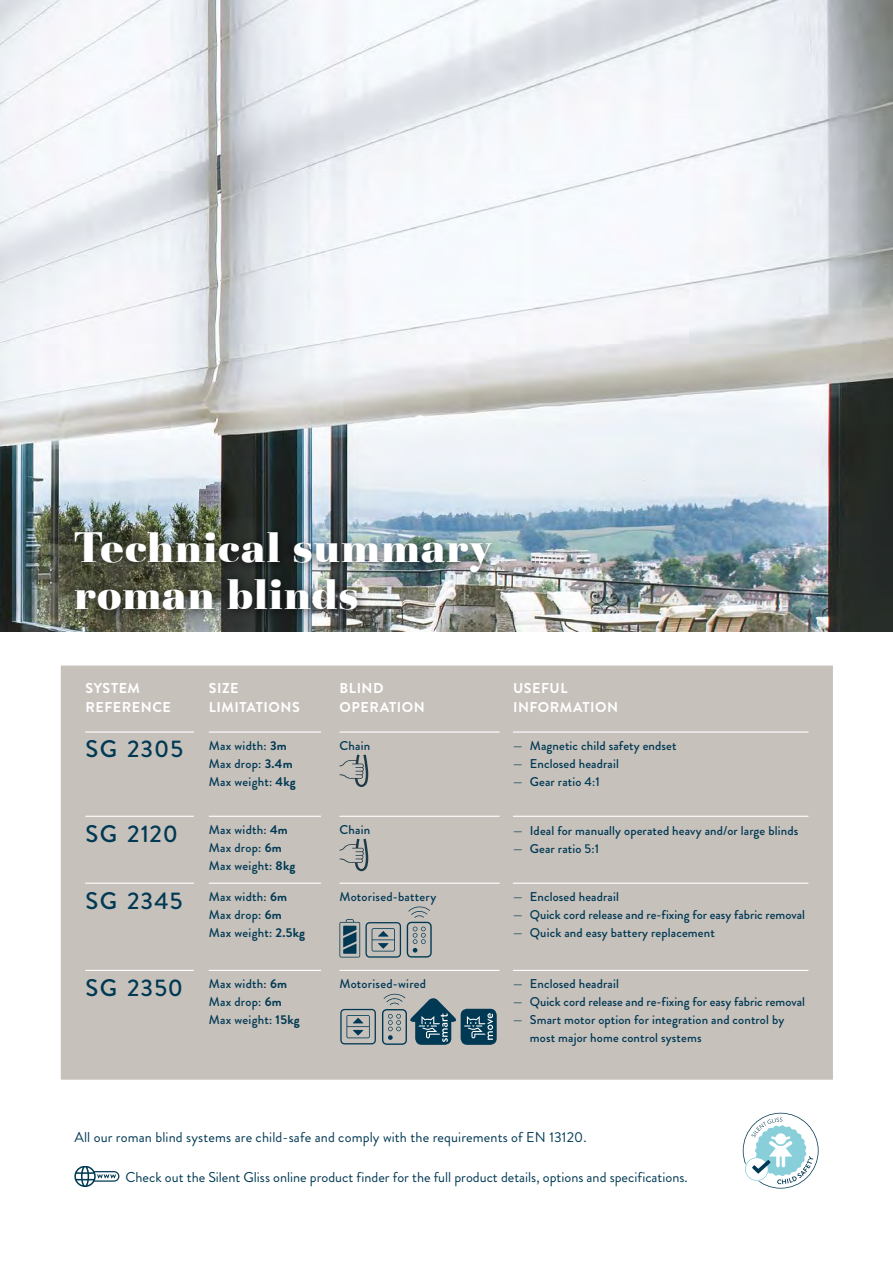
<style>
.page{position:relative;width:893px;height:1263px;background:#fff}
.page>*{position:absolute;margin:0;border:0;box-sizing:border-box;transform-origin:0 0}
.t1{font:900 44.25px/46.5px "Basilia";letter-spacing:.03em;color:#fff}
.t2{font:500 24px "Brandon Grotesque";letter-spacing:.04em;color:#003953}
.t3{font:14.25px "Brandon Grotesque";color:#003953}
.t4{font:700 14.25px/19.5px "Brandon Grotesque";letter-spacing:.035em;color:#fff}
.t5{font:500 12.75px/18px "Brandon Grotesque";letter-spacing:.01em;color:#003953}
.s1{font-size:24px}
.s2{font-weight:700}
.s3{font-weight:400}
</style>
<div class="page">
<img style="left:0;top:0;width:893px;height:631px">
<svg style="left:743px;top:1113px;width:76px;height:75px"></svg>
<div style="left:58px;top:662px;width:778px;height:421px;background:#c7c1bc;border:3px solid #fff"></div>
<div style="left:67px;top:525px;width:433px;height:95px;background:#000;opacity:.6"></div>
<hr style="left:85px;top:731px;width:109px;height:2px;background:#fff">
<hr style="left:85px;top:816px;width:109px;height:1px;background:#fff">
<hr style="left:85px;top:883px;width:109px;height:1px;background:#fff">
<hr style="left:85px;top:970px;width:109px;height:1px;background:#fff">
<hr style="left:209px;top:731px;width:112px;height:2px;background:#fff">
<hr style="left:209px;top:816px;width:112px;height:1px;background:#fff">
<hr style="left:209px;top:883px;width:112px;height:1px;background:#fff">
<hr style="left:209px;top:970px;width:112px;height:1px;background:#fff">
<hr style="left:339px;top:731px;width:161px;height:2px;background:#fff">
<hr style="left:339px;top:816px;width:161px;height:1px;background:#fff">
<hr style="left:339px;top:883px;width:161px;height:1px;background:#fff">
<hr style="left:339px;top:970px;width:161px;height:1px;background:#fff">
<hr style="left:513px;top:731px;width:295px;height:2px;background:#fff">
<hr style="left:513px;top:816px;width:295px;height:1px;background:#fff">
<hr style="left:513px;top:883px;width:295px;height:1px;background:#fff">
<hr style="left:513px;top:970px;width:295px;height:1px;background:#fff">
<svg style="left:339px;top:754px;width:29px;height:33px"></svg>
<svg style="left:339px;top:839px;width:29px;height:32px"></svg>
<svg style="left:407px;top:906px;width:25px;height:51px"></svg>
<svg style="left:339px;top:919px;width:62px;height:39px"></svg>
<svg style="left:340px;top:1009px;width:36px;height:35px"></svg>
<div style="left:461px;top:1009px;width:36px;height:36px;background:#003953;border-radius:7px"></div>
<svg style="left:382px;top:994px;width:111px;height:51px"></svg>
<svg style="left:74px;top:1166px;width:45px;height:20px"></svg>
<h1 class="t1" style="left:74px;top:528px;width:419px">Technical summary roman blinds</h1>
<p class="t4" style="left:85px;top:678px;width:87px">SYSTEM<br>REFERENCE</p>
<p class="t4" style="left:209px;top:678px;width:92px">SIZE<br>LIMITATIONS</p>
<p class="t4" style="left:340px;top:678px;width:87px">BLIND<br>OPERATION</p>
<p class="t4" style="left:513px;top:678px;width:107px">USEFUL<br>INFORMATION</p>
<p class="t5" style="left:209px;top:736px;width:89px;text-indent:-123px"><span class="s1">SG 2305</span> Max width: <span class="s2">3m<br></span>Max drop: <span class="s2">3.4m<br></span>Max weight: <span class="s2">4kg</span></p>
<p class="t5" style="left:339px;top:736px;width:32px">Chain</p>
<p class="t5" style="left:513px;top:736px;width:165px"><span class="s3">—</span> Magnetic child safety endset</p>
<p class="t5" style="left:513px;top:754px;width:107px"><span class="s3">—</span> Enclosed headrail</p>
<p class="t5" style="left:513px;top:772px;width:88px"><span class="s3">—</span> Gear ratio 4:1</p>
<h2 class="t2" style="left:85px;top:817px;width:94px">SG 2120</h2>
<p class="t5" style="left:209px;top:820px;width:88px">Max width: <span class="s2">4m<br></span>Max drop: <span class="s2">6m<br></span>Max weight: <span class="s2">8kg</span></p>
<p class="t5" style="left:339px;top:820px;width:32px">Chain</p>
<p class="t5" style="left:513px;top:821px;width:287px"><span class="s3">—</span> Ideal for manually operated heavy and/or large blinds</p>
<p class="t5" style="left:513px;top:839px;width:88px"><span class="s3">—</span> Gear ratio 5:1</p>
<p class="t5" style="left:209px;top:887px;width:98px;text-indent:-123px"><span class="s1">SG 2345</span> Max width: <span class="s2">6m<br></span>Max drop: <span class="s2">6m<br></span>Max weight: <span class="s2">2.5kg</span></p>
<p class="t5" style="left:339px;top:887px;width:98px">Motorised-battery</p>
<p class="t5" style="left:513px;top:887px;width:107px"><span class="s3">—</span> Enclosed headrail</p>
<p class="t5" style="left:513px;top:905px;width:294px"><span class="s3">—</span> Quick cord release and re-fixing for easy fabric removal</p>
<p class="t5" style="left:513px;top:923px;width:203px"><span class="s3">—</span> Quick and easy battery replacement</p>
<p class="t5" style="left:209px;top:975px;width:92px;text-indent:-123px"><span class="s1">SG 2350</span> Max width: <span class="s2">6m<br></span>Max drop: <span class="s2">6m<br></span>Max weight: <span class="s2">15kg</span></p>
<p class="t5" style="left:339px;top:975px;width:88px">Motorised-wired</p>
<p class="t5" style="left:513px;top:975px;width:107px"><span class="s3">—</span> Enclosed headrail</p>
<p class="t5" style="left:513px;top:993px;width:294px"><span class="s3">—</span> Quick cord release and re-fixing for easy fabric removal</p>
<p class="t5" style="left:530px;top:1011px;width:256px;text-indent:-17px"><span class="s3">—</span> Smart motor option for integration and control by most major home control systems</p>
<p class="t3" style="left:74px;top:1127px;width:514px">All our roman blind systems are child-safe and comply with the requirements of EN 13120.</p>
<p class="t3" style="left:126px;top:1167px;width:564px">Check out the Silent Gliss online product finder for the full product details, options and specifications.</p>
</div>
